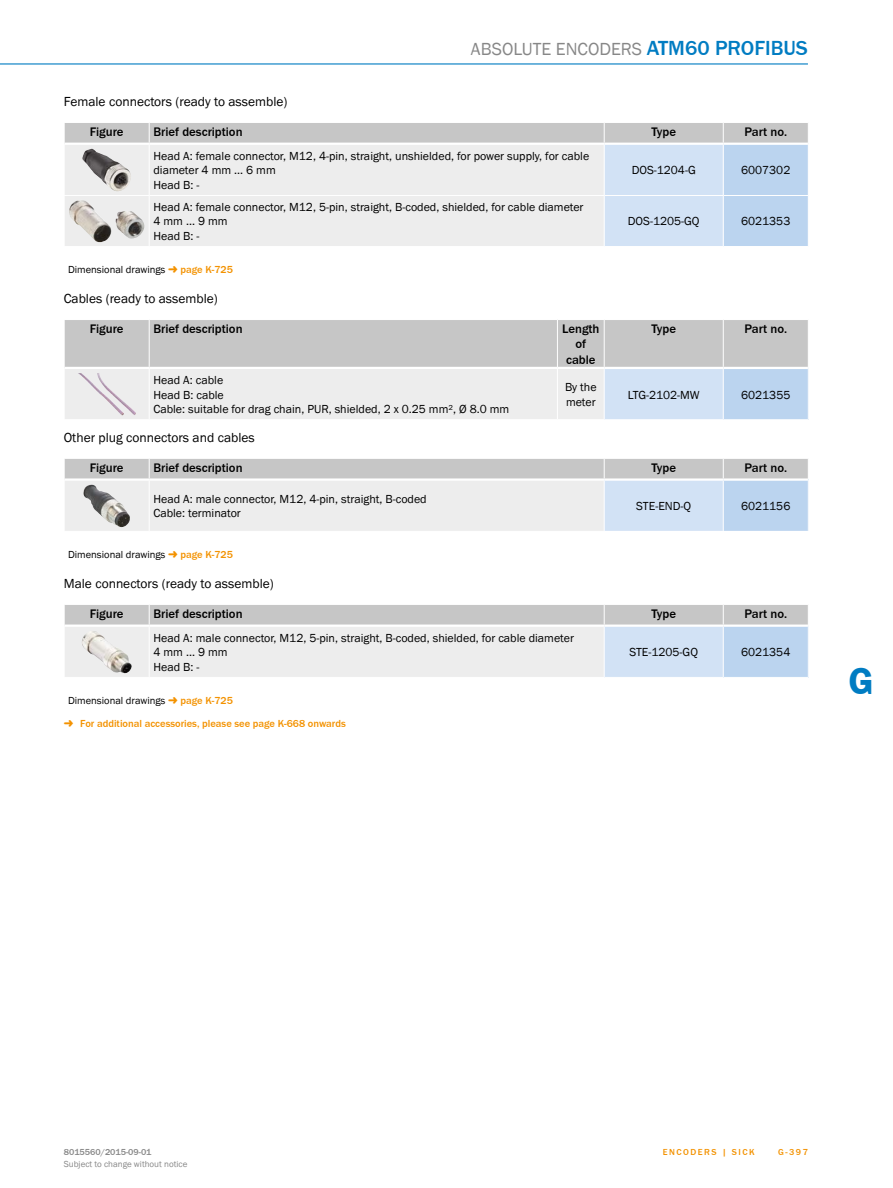
<style>
.page{position:relative;width:893px;height:1188px;background:#fff}
.page>*{position:absolute;margin:0;border:0;box-sizing:border-box;transform-origin:0 0}
.t1{font:700 39px "SICK Franklin";color:#007cc2}
.t2{font:500 21px "SICK Franklin";color:#007cc2}
.t3{font:18px "SICK Franklin";color:#878787}
.t4{font:13.5px "SICK Franklin";color:#000}
.t5{font:500 12.75px/15.3px "SICK Franklin";color:#000;text-align:center}
.t6{font:12px/14.4px "SICK Franklin";color:#000}
.t7{font:500 10.5px/23px "SICK Franklin";color:#f39200}
.t8{font:10.5px "SICK Franklin";color:#000}
.t9{font:9px "SICK Franklin";color:#878787}
.t10{font:500 9px "SICK Franklin";color:#878787}
.t11{font:500 9px "SICK Franklin";letter-spacing:.17em;color:#f39200}
</style>
<div class="page">
<hr style="left:0;top:63px;width:808px;height:2px;background:#007cc2">
<svg style="left:64px;top:123px;width:744px;height:123px;background:#dee2e8"></svg>
<hr style="left:723px;top:143px;width:85px;height:2px;background:#fff">
<hr style="left:64px;top:144px;width:1px;height:51px;background:#fff">
<hr style="left:723px;top:195px;width:86px;height:1px;background:#fff">
<hr style="left:604px;top:145px;width:1px;height:50px;background:#fff">
<hr style="left:723px;top:145px;width:1px;height:50px;background:#fff">
<hr style="left:64px;top:195px;width:85px;height:1px;background:#fff">
<hr style="left:64px;top:196px;width:1px;height:50px;background:#fff">
<hr style="left:149px;top:195px;width:455px;height:1px;background:#fff">
<hr style="left:149px;top:196px;width:1px;height:50px;background:#fff">
<hr style="left:604px;top:195px;width:119px;height:1px;background:#fff">
<hr style="left:604px;top:196px;width:1px;height:50px;background:#fff">
<hr style="left:723px;top:196px;width:1px;height:50px;background:#fff">
<hr style="left:149px;top:145px;width:1px;height:50px;background:#fff">
<img style="left:82px;top:149px;width:49px;height:42px">
<img style="left:69px;top:200px;width:76px;height:42px">
<svg style="left:65px;top:320px;width:743px;height:99px;background:#d6d6d6"></svg>
<div style="left:604px;top:368px;width:119px;height:52px;background:#d2e2f5"></div>
<div style="left:723px;top:368px;width:85px;height:52px;background:#bbd4ef"></div>
<hr style="left:65px;top:367px;width:84px;height:2px;background:#fff">
<hr style="left:149px;top:320px;width:1px;height:47px;background:#fff">
<hr style="left:149px;top:367px;width:408px;height:2px;background:#fff">
<hr style="left:558px;top:367px;width:46px;height:2px;background:#fff">
<hr style="left:557px;top:320px;width:1px;height:48px;background:#fff">
<hr style="left:604px;top:320px;width:1px;height:47px;background:#fff">
<hr style="left:604px;top:367px;width:119px;height:2px;background:#fff">
<hr style="left:723px;top:320px;width:1px;height:47px;background:#fff">
<hr style="left:723px;top:367px;width:85px;height:2px;background:#fff">
<hr style="left:723px;top:419px;width:86px;height:1px;background:#fff">
<hr style="left:604px;top:369px;width:1px;height:50px;background:#fff">
<hr style="left:723px;top:369px;width:1px;height:50px;background:#fff">
<hr style="left:604px;top:419px;width:119px;height:1px;background:#fff">
<hr style="left:557px;top:368px;width:1px;height:51px;background:#fff">
<hr style="left:149px;top:369px;width:1px;height:50px;background:#fff">
<img style="left:77px;top:373px;width:59px;height:43px">
<svg style="left:64px;top:459px;width:745px;height:72px;background:#dbdfe3"></svg>
<hr style="left:723px;top:478px;width:85px;height:3px;background:#fff">
<hr style="left:808px;top:480px;width:1px;height:51px;background:#fff">
<hr style="left:64px;top:480px;width:1px;height:51px;background:#fff">
<hr style="left:149px;top:481px;width:1px;height:50px;background:#fff">
<hr style="left:604px;top:481px;width:1px;height:50px;background:#fff">
<hr style="left:723px;top:481px;width:1px;height:50px;background:#fff">
<img style="left:83px;top:485px;width:47px;height:42px">
<svg style="left:64px;top:605px;width:744px;height:72px;background:#dbdfe3"></svg>
<hr style="left:723px;top:625px;width:85px;height:2px;background:#fff">
<hr style="left:64px;top:626px;width:1px;height:51px;background:#fff">
<hr style="left:149px;top:627px;width:1px;height:50px;background:#fff">
<hr style="left:604px;top:627px;width:1px;height:50px;background:#fff">
<hr style="left:723px;top:627px;width:1px;height:50px;background:#fff">
<img style="left:82px;top:631px;width:50px;height:42px">
<h3 class="t3" style="left:471px;top:38px;width:21px">Absolute</h3>
<h3 class="t3" style="left:556px;top:38px;width:12px">encoders</h3>
<h2 class="t2" style="left:647px;top:35px;width:163px">ATM60 PROFIBUS</h2>
<p class="t4" style="left:64px;top:93px;width:225px">Female connectors (ready to assemble)</p>
<p class="t5" style="left:90px;top:124px;width:35px">Figure</p>
<p class="t5" style="left:153px;top:124px;width:91px">Brief description</p>
<p class="t5" style="left:651px;top:124px;width:26px">Type</p>
<p class="t5" style="left:744px;top:124px;width:44px">Part no.</p>
<p class="t6" style="left:153px;top:149px;width:437px">Head A: female connector, M12, 4-pin, straight, unshielded, for power supply, for cable diameter 4 mm ... 6 mm<br>Head B: -</p>
<p class="t6" style="left:632px;top:163px;width:66px">DOS-1204-G</p>
<p class="t6" style="left:741px;top:163px;width:51px">6007302</p>
<p class="t6" style="left:153px;top:200px;width:432px">Head A: female connector, M12, 5-pin, straight, B-coded, shielded, for cable diameter<br>4 mm ... 9 mm<br>Head B: -</p>
<p class="t6" style="left:628px;top:214px;width:73px">DOS-1205-GQ</p>
<p class="t6" style="left:741px;top:214px;width:51px">6021353</p>
<p class="t8" style="left:68px;top:263px;width:99px">Dimensional drawings</p>
<p class="t7" style="left:181px;top:258px;width:54px">page K-725</p>
<p class="t4" style="left:64px;top:291px;width:155px">Cables (ready to assemble)</p>
<p class="t5" style="left:90px;top:321px;width:35px">Figure</p>
<p class="t5" style="left:153px;top:321px;width:91px">Brief description</p>
<p class="t5" style="left:562px;top:321px;width:39px">Length of cable</p>
<p class="t5" style="left:651px;top:321px;width:26px">Type</p>
<p class="t5" style="left:744px;top:321px;width:44px">Part no.</p>
<p class="t6" style="left:153px;top:373px;width:357px">Head A: cable<br>Head B: cable<br>Cable: suitable for drag chain, PUR, shielded, 2 x 0.25 mm², Ø 8.0 mm</p>
<p class="t6" style="left:565px;top:380px;width:33px">By the meter</p>
<p class="t6" style="left:628px;top:388px;width:74px">LTG-2102-MW</p>
<p class="t6" style="left:741px;top:388px;width:51px">6021355</p>
<p class="t4" style="left:64px;top:429px;width:193px">Other plug connectors and cables</p>
<p class="t5" style="left:90px;top:460px;width:35px">Figure</p>
<p class="t5" style="left:153px;top:460px;width:91px">Brief description</p>
<p class="t5" style="left:651px;top:460px;width:26px">Type</p>
<p class="t5" style="left:744px;top:460px;width:44px">Part no.</p>
<p class="t6" style="left:153px;top:492px;width:275px">Head A: male connector, M12, 4-pin, straight, B-coded<br>Cable: terminator</p>
<p class="t6" style="left:636px;top:499px;width:56px">STE-END-Q</p>
<p class="t6" style="left:741px;top:499px;width:51px">6021156</p>
<p class="t8" style="left:68px;top:548px;width:99px">Dimensional drawings</p>
<p class="t7" style="left:181px;top:543px;width:54px">page K-725</p>
<p class="t4" style="left:64px;top:575px;width:212px">Male connectors (ready to assemble)</p>
<p class="t5" style="left:90px;top:606px;width:35px">Figure</p>
<p class="t5" style="left:153px;top:606px;width:91px">Brief description</p>
<p class="t5" style="left:651px;top:606px;width:26px">Type</p>
<p class="t5" style="left:744px;top:606px;width:44px">Part no.</p>
<p class="t6" style="left:153px;top:631px;width:422px">Head A: male connector, M12, 5-pin, straight, B-coded, shielded, for cable diameter<br>4 mm ... 9 mm<br>Head B: -</p>
<p class="t6" style="left:629px;top:645px;width:70px">STE-1205-GQ</p>
<p class="t6" style="left:741px;top:645px;width:51px">6021354</p>
<p class="t7" style="left:80px;top:689px;width:267px;text-indent:100px">page K-725<br>For additional accessories, please see page K-668 onwards</p>
<p class="t8" style="left:68px;top:694px;width:99px">Dimensional drawings</p>
<h1 class="t1" style="left:849px;top:657px;width:27px">G</h1>
<p class="t10" style="left:64px;top:1146px;width:89px">8015560/2015-09-01</p>
<p class="t11" style="left:663px;top:1146px;width:14px">Enco</p>
<p class="t11" style="left:690px;top:1146px;width:15px">ders</p>
<p class="t11" style="left:722px;top:1146px;width:34px">| SICK</p>
<p class="t9" style="left:64px;top:1159px;width:125px">Subject to change without notice</p>
<p class="t11" style="left:778px;top:1146px;width:31px">G-397</p>
</div>
